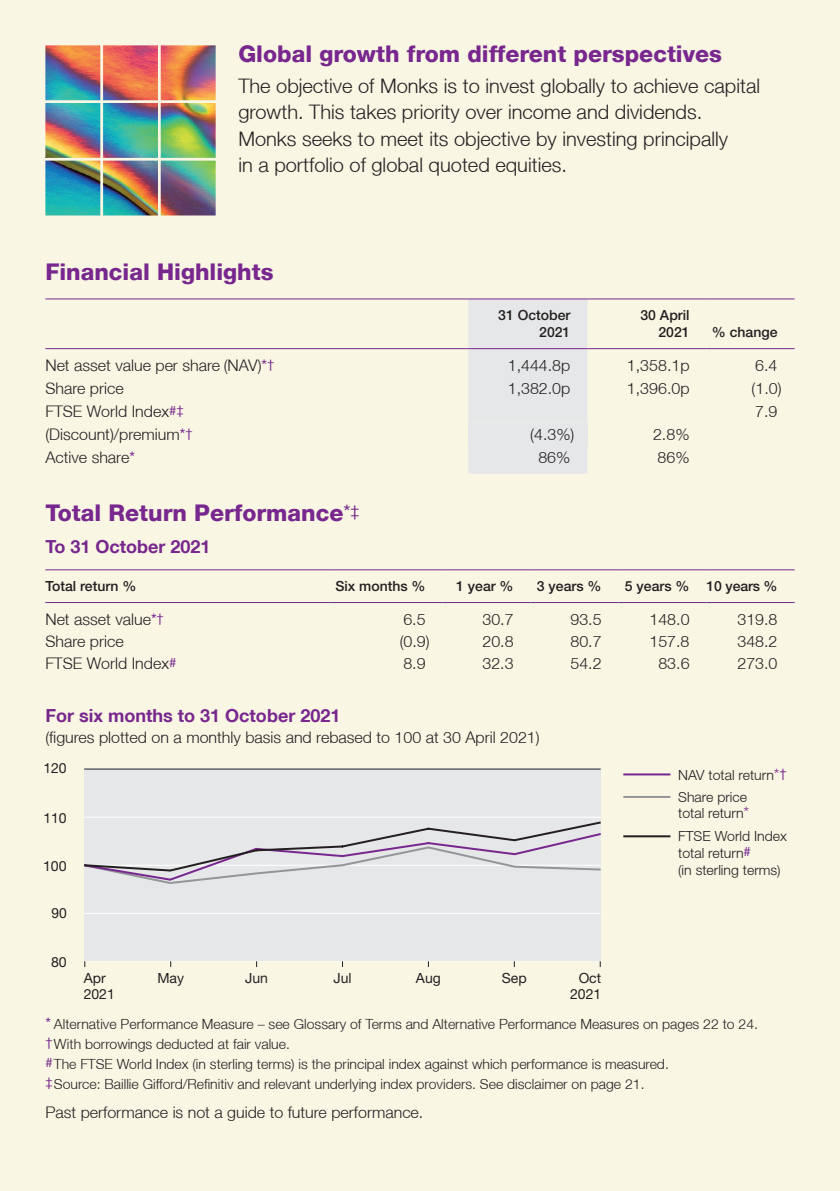
<style>
.page{position:relative;width:840px;height:1191px;background:#fff}
.page>*{position:absolute;margin:0;border:0;box-sizing:border-box;transform-origin:0 0}
.t1{font:800 23px "Helvetica Neue LT";color:#77278d}
.t2{font:300 20px/26px "Helvetica Neue LT";color:#231f20}
.t3{font:700 18px "Helvetica Neue LT";color:#77278d}
.t4{font:300 16px "Helvetica Neue LT";color:#231f20}
.t5{font:300 14px/19.8px "Helvetica Neue LT";color:#231f20}
.t6{font:500 14px/17px "Helvetica Neue LT Std";color:#231f20;text-align:right}
.t7{font:14px/16.8px "Helvetica Neue LT";color:#231f20}
.s1{font-weight:400;color:#77278d}
.s2{font-weight:400;font-size:13px;color:#77278d}
.s3{font-weight:400;font-size:20px}
.s4{font-size:16px;color:#77278d}
.s5{font-weight:400;font-size:16px;color:#77278d}
</style>
<div class="page">
<div style="left:0;top:0;width:839px;height:1191px;background:#f9f6e4"></div>
<div style="left:468px;top:299px;width:119px;height:175px;background:#e6e7e9"></div>
<div style="left:468px;top:422px;width:119px;height:23px;background:#e6e7e9"></div>
<hr style="left:45px;top:298px;width:423px;height:1px;background:#77278d">
<hr style="left:587px;top:298px;width:119px;height:1px;background:#77278d">
<hr style="left:706px;top:298px;width:88px;height:1px;background:#77278d">
<hr style="left:468px;top:298px;width:119px;height:1px;background:#77278d">
<hr style="left:45px;top:348px;width:423px;height:1px;background:#77278d">
<hr style="left:468px;top:348px;width:119px;height:1px;background:#77278d">
<hr style="left:587px;top:348px;width:119px;height:1px;background:#77278d">
<hr style="left:706px;top:348px;width:88px;height:1px;background:#77278d">
<div style="left:84px;top:768px;width:516px;height:193px;background:#e6e7e9"></div>
<hr style="left:84px;top:912px;width:516px;height:1px;background:#fff">
<hr style="left:84px;top:816px;width:516px;height:1px;background:#fff">
<hr style="left:84px;top:768px;width:516px;height:1px;background:#231f20">
<svg style="left:84px;top:820px;width:517px;height:65px"></svg>
<hr style="left:623px;top:773px;width:47px;height:2px;background:#77278d">
<hr style="left:623px;top:796px;width:47px;height:2px;background:#939598">
<hr style="left:623px;top:835px;width:47px;height:2px;background:#231f20">
<hr style="left:45px;top:569px;width:284px;height:1px;background:#77278d">
<hr style="left:442px;top:569px;width:88px;height:1px;background:#77278d">
<hr style="left:530px;top:569px;width:88px;height:1px;background:#77278d">
<hr style="left:618px;top:569px;width:88px;height:1px;background:#77278d">
<hr style="left:706px;top:569px;width:88px;height:1px;background:#77278d">
<hr style="left:45px;top:602px;width:284px;height:1px;background:#77278d">
<hr style="left:329px;top:569px;width:113px;height:1px;background:#77278d">
<hr style="left:329px;top:602px;width:113px;height:1px;background:#77278d">
<hr style="left:442px;top:602px;width:88px;height:1px;background:#77278d">
<hr style="left:530px;top:602px;width:88px;height:1px;background:#77278d">
<hr style="left:618px;top:602px;width:88px;height:1px;background:#77278d">
<hr style="left:706px;top:602px;width:88px;height:1px;background:#77278d">
<img style="left:45px;top:45px;width:170px;height:170px">
<h1 class="t1" style="left:238px;top:40px;width:485px">Global growth from different perspectives</h1>
<h2 class="t2" style="left:238px;top:73px;width:523px">The objective of Monks is to invest globally to achieve capital growth. This takes priority over income and dividends.<br>Monks seeks to meet its objective by investing principally<br>in a portfolio of global quoted equities.</h2>
<h1 class="t1" style="left:45px;top:258px;width:229px">Financial Highlights</h1>
<p class="t6" style="left:498px;top:307px;width:74px">31 October<br>2021</p>
<p class="t6" style="left:640px;top:307px;width:51px">30 April<br>2021</p>
<p class="t6" style="left:711px;top:324px;width:67px">% change</p>
<p class="t4" style="left:45px;top:356px;width:230px">Net asset value per share (NAV)<span class="s1">*</span><span class="s2">†</span></p>
<p class="t4" style="left:507px;top:356px;width:64px">1,444.8p</p>
<p class="t4" style="left:626px;top:356px;width:64px">1,358.1p</p>
<p class="t4" style="left:754px;top:356px;width:24px">6.4</p>
<p class="t4" style="left:45px;top:379px;width:80px">Share price</p>
<p class="t4" style="left:507px;top:379px;width:64px">1,382.0p</p>
<p class="t4" style="left:626px;top:379px;width:64px">1,396.0p</p>
<p class="t4" style="left:751px;top:379px;width:31px">(1.0)</p>
<p class="t4" style="left:45px;top:401px;width:140px">FTSE World Index<span class="s2">#‡</span></p>
<p class="t4" style="left:754px;top:401px;width:24px">7.9</p>
<p class="t4" style="left:45px;top:424px;width:149px">(Discount)/premium<span class="s1">*</span><span class="s2">†</span></p>
<p class="t4" style="left:530px;top:424px;width:46px">(4.3%)</p>
<p class="t4" style="left:652px;top:424px;width:38px">2.8%</p>
<p class="t4" style="left:45px;top:447px;width:91px">Active share<span class="s1">*</span></p>
<p class="t4" style="left:538px;top:447px;width:34px">86%</p>
<p class="t4" style="left:657px;top:447px;width:34px">86%</p>
<h1 class="t1" style="left:45px;top:499px;width:315px">Total Return Performance<span class="s3">*</span><sup>‡</sup></h1>
<p class="t3" style="left:45px;top:535px;width:167px">To 31 October 2021</p>
<p class="t6" style="left:45px;top:577px;width:93px">Total return %</p>
<p class="t6" style="left:335px;top:577px;width:92px">Six months %</p>
<p class="t6" style="left:456px;top:577px;width:59px">1 year %</p>
<p class="t6" style="left:536px;top:577px;width:66px">3 years %</p>
<p class="t6" style="left:624px;top:577px;width:154px">5 years % 10 years %</p>
<p class="t4" style="left:45px;top:610px;width:120px">Net asset value<span class="s1">*</span><span class="s2">†</span></p>
<p class="t4" style="left:403px;top:610px;width:24px">6.5</p>
<p class="t4" style="left:482px;top:610px;width:33px">30.7</p>
<p class="t4" style="left:570px;top:610px;width:33px">93.5</p>
<p class="t4" style="left:649px;top:610px;width:42px">148.0</p>
<p class="t4" style="left:737px;top:610px;width:42px">319.8</p>
<p class="t4" style="left:45px;top:631px;width:80px">Share price</p>
<p class="t4" style="left:399px;top:631px;width:31px">(0.9)</p>
<p class="t4" style="left:482px;top:631px;width:33px">20.8</p>
<p class="t4" style="left:570px;top:631px;width:33px">80.7</p>
<p class="t4" style="left:649px;top:631px;width:42px">157.8</p>
<p class="t4" style="left:737px;top:631px;width:42px">348.2</p>
<p class="t4" style="left:45px;top:653px;width:132px">FTSE World Index<span class="s2">#</span></p>
<p class="t4" style="left:403px;top:653px;width:24px">8.9</p>
<p class="t4" style="left:482px;top:653px;width:33px">32.3</p>
<p class="t4" style="left:570px;top:653px;width:33px">54.2</p>
<p class="t4" style="left:658px;top:653px;width:33px">83.6</p>
<p class="t4" style="left:737px;top:653px;width:42px">273.0</p>
<p class="t3" style="left:45px;top:705px;width:296px">For six months to 31 October 2021</p>
<p class="t4" style="left:45px;top:728px;width:495px">(figures plotted on a monthly basis and rebased to 100 at 30 April 2021)</p>
<p class="t7" style="left:43px;top:759px;width:25px">120</p>
<p class="t7" style="left:43px;top:809px;width:25px">110</p>
<p class="t7" style="left:43px;top:857px;width:25px">100</p>
<p class="t7" style="left:51px;top:904px;width:17px">90</p>
<p class="t7" style="left:51px;top:953px;width:17px">80</p>
<p class="t7" style="left:84px;top:969px;width:33px">Apr<br>2021</p>
<p class="t7" style="left:157px;top:969px;width:28px">May</p>
<p class="t7" style="left:569px;top:969px;width:33px;text-align:right">Oct<br>2021</p>
<p class="t7" style="left:245px;top:969px;width:24px">Jun</p>
<p class="t7" style="left:333px;top:969px;width:20px">Jul</p>
<p class="t7" style="left:416px;top:969px;width:26px">Aug</p>
<p class="t7" style="left:501px;top:969px;width:26px">Sep</p>
<p class="t5" style="left:677px;top:763px;width:110px;line-height:22.4px">NAV total return<span class="s4">*</span><span class="s2">†<br></span>Share price</p>
<p class="t5" style="left:677px;top:802px;width:110px;line-height:22.4px">total return<span class="s4">*<br></span>FTSE World Index</p>
<p class="t5" style="left:677px;top:844px;width:104px;line-height:16.8px">total return<span class="s2">#<br></span>(in sterling terms)</p>
<p class="t5" style="left:45px;top:1014px;width:713px"><span class="s5">*</span> Alternative Performance Measure – see Glossary of Terms and Alternative Performance Measures on pages 22 to 24. <span class="s2">†</span>With borrowings deducted at fair value.<br><span class="s2">#</span>The FTSE World Index (in sterling terms) is the principal index against which performance is measured.<br><span class="s2">‡</span>Source: Baillie Gifford/Refinitiv and relevant underlying index providers. See disclaimer on page 21.</p>
<p class="t4" style="left:45px;top:1102px;width:379px">Past performance is not a guide to future performance.</p>
</div>
